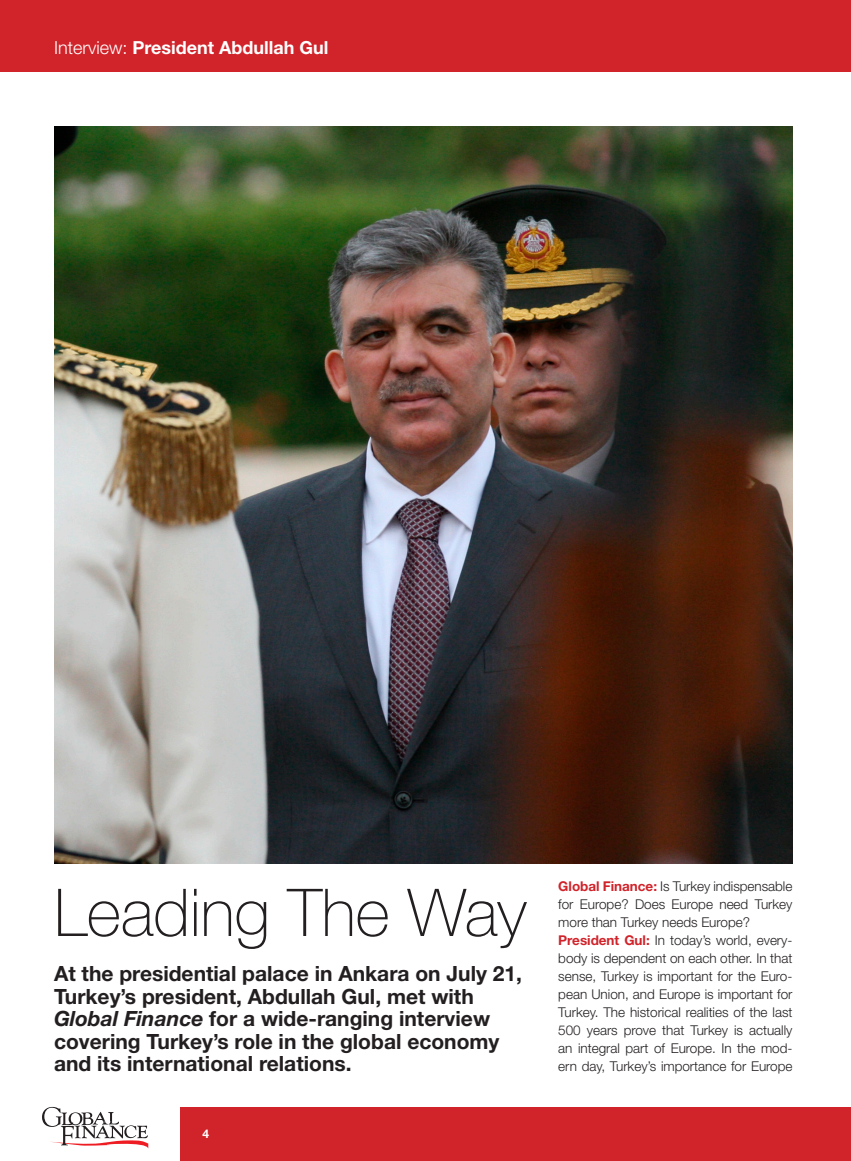
<style>
.page{position:relative;width:851px;height:1161px;background:#fff}
.page>*{position:absolute;margin:0;border:0;box-sizing:border-box;transform-origin:0 0}
.t1{font:100 66px "Helvetica Neue LT Std";letter-spacing:-.005em;color:#231f20}
.t2{font:700 21px/22.5px "Helvetica Neue LT Std";color:#231f20}
.t3{font:700 18px "Helvetica Neue LT Std";color:#fff}
.t4{font:300 13.5px/18px "Helvetica Neue LT Std";color:#231f20}
.t5{font:700 12px "Helvetica Neue LT Std";color:#fff}
.s1{font-weight:300}
.s2{font-style:italic}
.s3{font-weight:700;color:#d1232a}
</style>
<div class="page">
<img style="left:54px;top:126px;width:738px;height:738px">
<div style="left:0;top:0;width:850px;height:72px;background:#d1232a"></div>
<div style="left:180px;top:1107px;width:670px;height:54px;background:#d1232a"></div>
<svg style="left:42px;top:1107px;width:106px;height:41px"></svg>
<h3 class="t3" style="left:54px;top:36px;width:276px"><span class="s1">Interview:</span> President Abdullah Gul</h3>
<h1 class="t1" style="left:54px;top:875px;width:474px">Leading The Way</h1>
<h2 class="t2" style="left:54px;top:962px;width:469px">At the presidential palace in Ankara on July 21, Turkey’s president, Abdullah Gul, met with <span class="s2">Global Finance</span> for a wide-ranging interview covering Turkey’s role in the global economy and its international relations.</h2>
<p class="t5" style="left:202px;top:1126px;width:8px">4</p>
<p class="t4" style="left:558px;top:877px;width:236px"><span class="s3">Global Finance:</span> Is Turkey indispensable for Europe? Does Europe need Turkey more than Turkey needs Europe?<br><span class="s3">President Gul:</span> In today’s world, every&shy;body is dependent on each other. In that sense, Turkey is important for the Euro&shy;pean Union, and Europe is important for Turkey. The historical realities of the last 500 years prove that Turkey is actually an integral part of Europe. In the mod&shy;ern day, Turkey’s importance for Europe</p>
</div>
